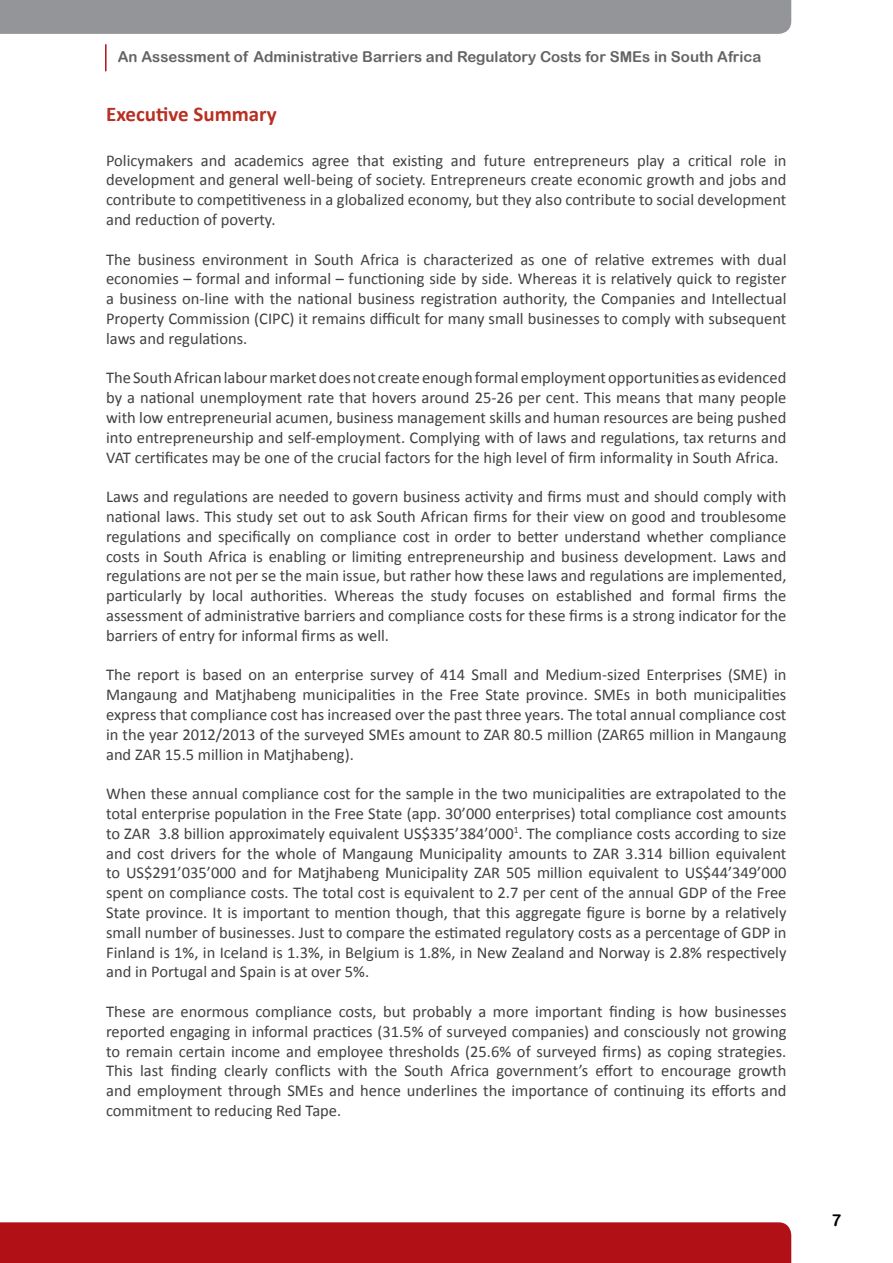
<style>
.page{position:relative;width:893px;height:1263px;background:#fff}
.page>*{position:absolute;margin:0;border:0;box-sizing:border-box;transform-origin:0 0}
.t1{font:700 21px "Calibri";color:#b83022}
.t2{font:16.5px/19.8px "Calibri";color:#414042;text-align:justify}
.t3{font:16.5px "Arial Rounded MT Bold";color:#000}
.t4{font:15px "Arial Rounded MT Bold";color:#636466}
</style>
<div class="page">
<div style="left:0;top:0;width:791px;height:34px;background:#939598"></div>
<div style="left:0;top:1222px;width:791px;height:41px;background:#b11116"></div>
<hr style="left:105px;top:45px;width:2px;height:26px;background:#b11116">
<p class="t4" style="left:118px;top:48px;width:645px">An Assessment of Administrative Barriers and Regulatory Costs for SMEs in South Africa</p>
<p class="t1" style="left:106px;top:99px;width:172px">Executive Summary</p>
<p class="t2" style="left:106px;top:150px;width:682px">Policymakers and academics agree that existing and future entrepreneurs play a critical role in development and general well-being of society. Entrepreneurs create economic growth and jobs and contribute to competitiveness in a globalized economy, but they also contribute to social development and reduction of poverty.</p>
<p class="t2" style="left:106px;top:249px;width:682px">The business environment in South Africa is characterized as one of relative extremes with dual economies – formal and informal – functioning side by side. Whereas it is relatively quick to register a business on-line with the national business registration authority, the Companies and Intellectual Property Commission (CIPC) it remains difficult for many small businesses to comply with subsequent laws and regulations.</p>
<p class="t2" style="left:106px;top:367px;width:682px">The South African labour market does not create enough formal employment opportunities as evidenced by a national unemployment rate that hovers around 25-26 per cent. This means that many people with low entrepreneurial acumen, business management skills and human resources are being pushed into entrepreneurship and self-employment. Complying with of laws and regulations, tax returns and VAT certificates may be one of the crucial factors for the high level of firm informality in South Africa.</p>
<p class="t2" style="left:106px;top:486px;width:682px">Laws and regulations are needed to govern business activity and firms must and should comply with national laws. This study set out to ask South African firms for their view on good and troublesome regulations and specifically on compliance cost in order to better understand whether compliance costs in South Africa is enabling or limiting entrepreneurship and business development. Laws and regulations are not per se the main issue, but rather how these laws and regulations are implemented, particularly by local authorities. Whereas the study focuses on established and formal firms the assessment of administrative barriers and compliance costs for these firms is a strong indicator for the barriers of entry for informal firms as well.</p>
<p class="t2" style="left:106px;top:664px;width:682px">The report is based on an enterprise survey of 414 Small and Medium-sized Enterprises (SME) in Mangaung and Matjhabeng municipalities in the Free State province. SMEs in both municipalities express that compliance cost has increased over the past three years. The total annual compliance cost in the year 2012/2013 of the surveyed SMEs amount to ZAR 80.5 million (ZAR65 million in Mangaung and ZAR 15.5 million in Matjhabeng).</p>
<p class="t2" style="left:106px;top:783px;width:682px">When these annual compliance cost for the sample in the two municipalities are extrapolated to the total enterprise population in the Free State (app. 30’000 enterprises) total compliance cost amounts to ZAR 3.8 billion approximately equivalent US$335’384’000<sup>1</sup>. The compliance costs according to size and cost drivers for the whole of Mangaung Municipality amounts to ZAR 3.314 billion equivalent to US$291’035’000 and for Matjhabeng Municipality ZAR 505 million equivalent to US$44’349’000 spent on compliance costs. The total cost is equivalent to 2.7 per cent of the annual GDP of the Free State province. It is important to mention though, that this aggregate figure is borne by a relatively small number of businesses. Just to compare the estimated regulatory costs as a percentage of GDP in Finland is 1%, in Iceland is 1.3%, in Belgium is 1.8%, in New Zealand and Norway is 2.8% respectively and in Portugal and Spain is at over 5%.</p>
<p class="t2" style="left:106px;top:1001px;width:682px">These are enormous compliance costs, but probably a more important finding is how businesses reported engaging in informal practices (31.5% of surveyed companies) and consciously not growing to remain certain income and employee thresholds (25.6% of surveyed firms) as coping strategies.<br>This last finding clearly conflicts with the South Africa government’s effort to encourage growth and employment through SMEs and hence underlines the importance of continuing its efforts and commitment to reducing Red Tape.</p>
<p class="t3" style="left:831px;top:1210px;width:11px">7</p>
</div>
